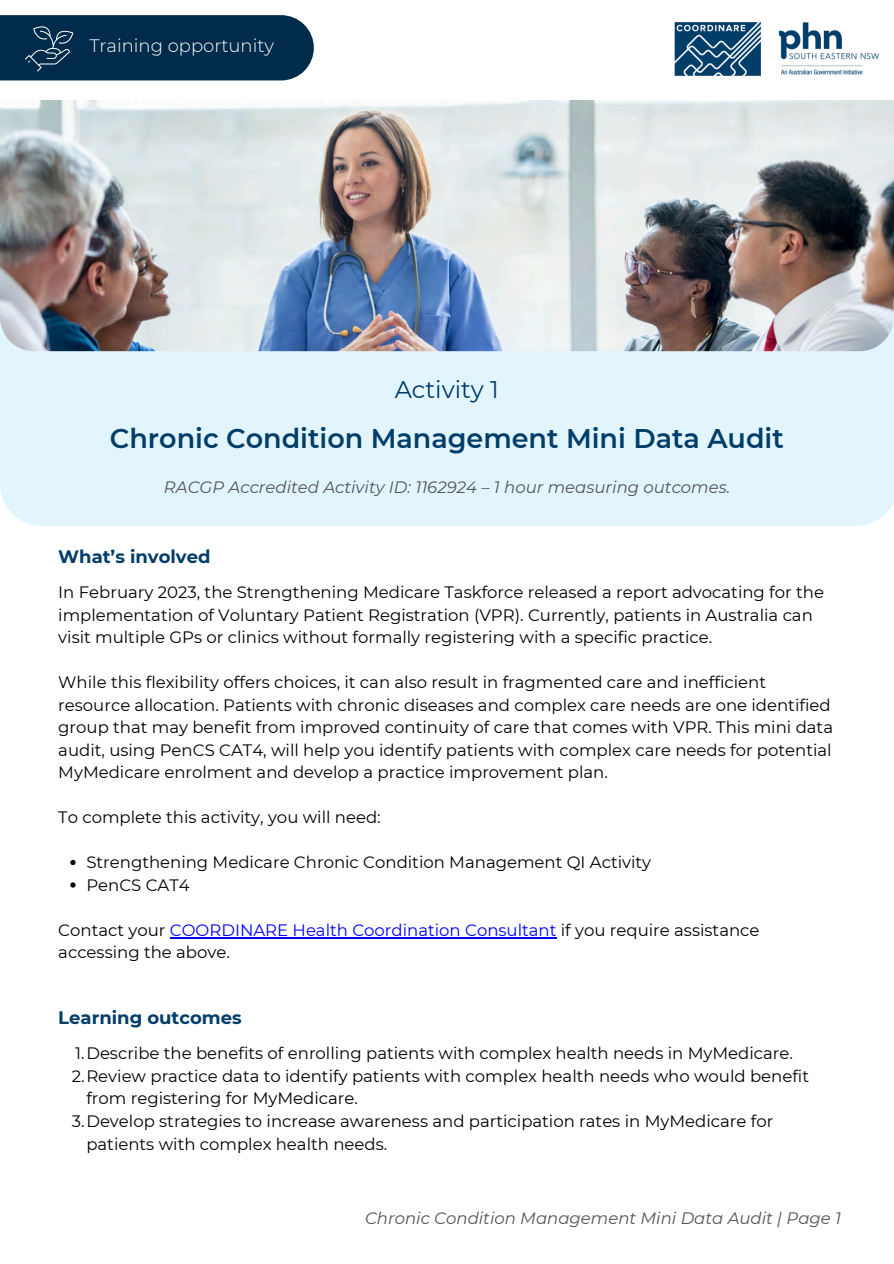
<style>
.page{position:relative;width:894px;height:1264px;background:#fff}
.page>*{position:absolute;margin:0;border:0;box-sizing:border-box;transform-origin:0 0}
.t1{font:600 27px "Montserrat";color:#003d69}
.t2{font:24px "Montserrat";color:#003d69}
.t3{font:700 18px "Montserrat";color:#003d69}
.t4{font:300 18px "Montserrat";color:#fff}
.t5{font:16.5px/22.5px "Montserrat";color:#000}
.t6{font:italic 16.5px "Montserrat";color:#545454}
.s1{color:#00f}
</style>
<div class="page">
<div style="left:0;top:351px;width:893px;height:175px;background:#e2f5fd"></div>
<img style="left:674px;top:22px;width:205px;height:54px">
<div style="left:0;top:15px;width:314px;height:65px;background:#002b4a"></div>
<img style="left:0;top:100px;width:893px;height:36px">
<svg style="left:70px;top:859px;width:6px;height:6px"></svg>
<svg style="left:70px;top:882px;width:6px;height:5px"></svg>
<hr style="left:170px;top:937px;width:386px;height:1px;background:#00f">
<img style="left:0;top:136px;width:893px;height:215px">
<img style="left:22px;top:18px;width:55px;height:55px">
<h3 class="t4" style="left:89px;top:35px;width:186px">Training opportunity</h3>
<p class="t2" style="left:394px;top:374px;width:106px">Activity 1</p>
<p class="t1" style="left:110px;top:421px;width:675px">Chronic Condition Management Mini Data Audit</p>
<p class="t6" style="left:164px;top:477px;width:567px">RACGP Accredited Activity ID: 1162924 – 1 hour measuring outcomes.</p>
<p class="t3" style="left:58px;top:545px;width:154px">What’s involved</p>
<p class="t5" style="left:58px;top:581px;width:767px">In February 2023, the Strengthening Medicare Taskforce released a report advocating for the implementation of Voluntary Patient Registration (VPR). Currently, patients in Australia can visit multiple GPs or clinics without formally registering with a specific practice.</p>
<h2 class="t5" style="left:58px;top:671px;width:776px">While this flexibility offers choices, it can also result in fragmented care and inefficient resource allocation. Patients with chronic diseases and complex care needs are one identified group that may benefit from improved continuity of care that comes with VPR. This mini data audit, using PenCS CAT4, will help you identify patients with complex care needs for potential MyMedicare enrolment and develop a practice improvement plan.</h2>
<h1 class="t5" style="left:58px;top:806px;width:324px">To complete this activity, you will need:</h1>
<p class="t5" style="left:86px;top:851px;width:566px">Strengthening Medicare Chronic Condition Management QI Activity</p>
<h3 class="t5" style="left:86px;top:873px;width:105px">PenCS CAT4</h3>
<p class="t5" style="left:58px;top:918px;width:702px">Contact your <span class="s1">COORDINARE Health Coordination Consultant</span> if you require assistance accessing the above.</p>
<p class="t3" style="left:58px;top:1006px;width:185px">Learning outcomes</p>
<p class="t5" style="left:75px;top:1042px;width:719px">1.Describe the benefits of enrolling patients with complex health needs in MyMedicare.</p>
<p class="t5" style="left:86px;top:1064px;width:724px;text-indent:-15px">2.Review practice data to identify patients with complex health needs who would benefit from registering for MyMedicare.</p>
<p class="t5" style="left:86px;top:1109px;width:688px;text-indent:-14px">3.Develop strategies to increase awareness and participation rates in MyMedicare for patients with complex health needs.</p>
<p class="t6" style="left:365px;top:1208px;width:477px">Chronic Condition Management Mini Data Audit | Page 1</p>
</div>
